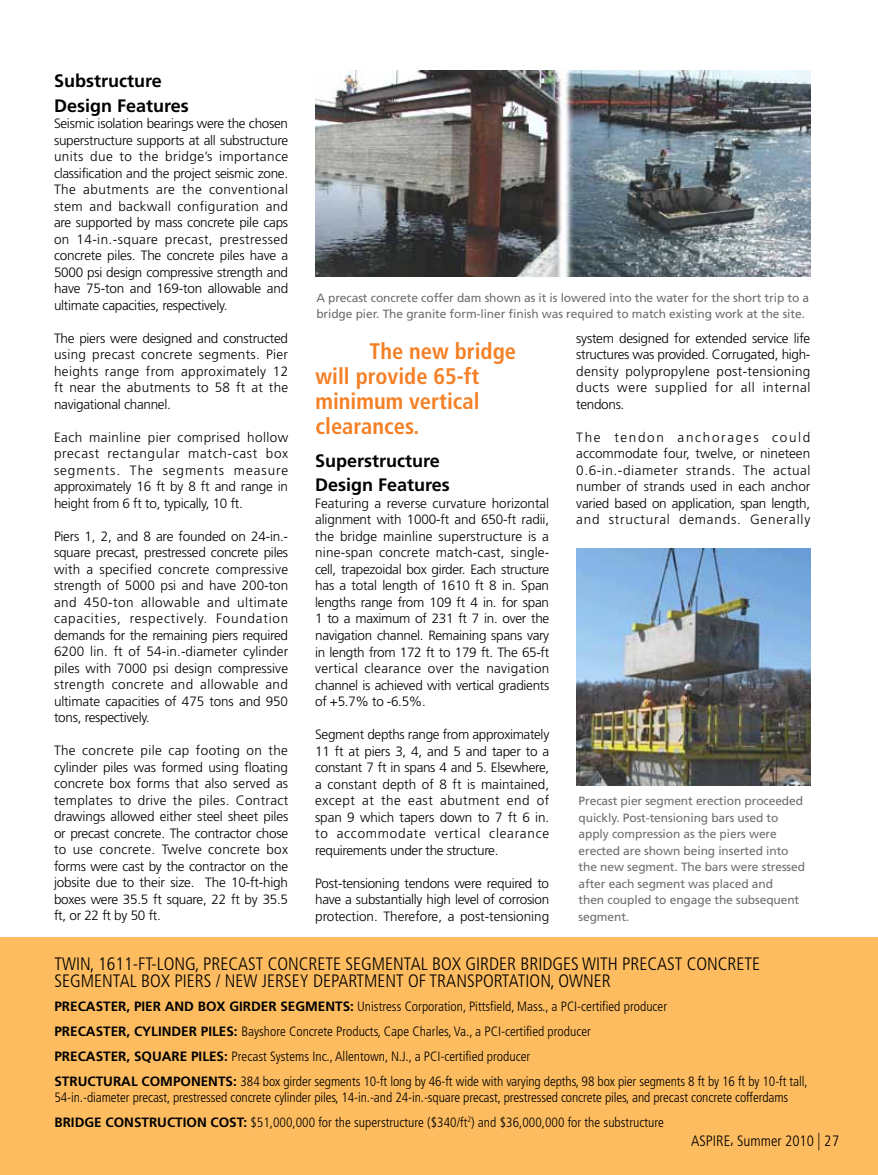
<style>
.page{position:relative;width:878px;height:1175px;background:#fff}
.page>*{position:absolute;margin:0;border:0;box-sizing:border-box;transform-origin:0 0}
.t1{font:700 condensed 22.5px/24.8px "Frutiger LT Std";color:#f58025}
.t2{font:300 condensed 18px/16.5px "Frutiger LT Std";color:#000}
.t3{font:700 18px/24.8px "Frutiger LT Std";color:#000}
.t4{font:300 condensed 15px "Frutiger LT Std";color:#000}
.t5{font:300 13.5px/16.5px "Frutiger LT Std";letter-spacing:-.02em;color:#000;text-align:justify}
.t6{font:300 condensed 13.5px/24.8px "Frutiger LT Std";color:#000}
.t7{font:700 13.5px "Frutiger LT Std";color:#000}
.t8{font:12px/16.5px "Frutiger LT Std";letter-spacing:-.01em;color:#6d6e71}
.s1{font-weight:700;font-stretch:normal}
.s2{font-size:17.55px}
</style>
<div class="page">
<div style="left:0;top:937px;width:878px;height:237px;background:#fdbc5f"></div>
<img style="left:315px;top:70px;width:495px;height:207px">
<img style="left:576px;top:549px;width:234px;height:236px">
<h2 class="t3" style="left:54px;top:68px;width:136px">Substructure<br>Design Features</h2>
<p class="t5" style="left:54px;top:116px;width:236px">Seismic isolation bearings were the chosen superstructure supports at all substructure units due to the bridge’s importance classification and the project seismic zone.<br>The abutments are the conventional stem and backwall configuration and are supported by mass concrete pile caps on 14-in.-square precast, prestressed concrete piles. The concrete piles have a 5000 psi design compressive strength and have 75-ton and 169-ton allowable and ultimate capacities, respectively.</p>
<p class="t5" style="left:54px;top:330px;width:236px">The piers were designed and constructed using precast concrete segments. Pier heights range from approximately 12 ft near the abutments to 58 ft at the navigational channel.</p>
<p class="t5" style="left:54px;top:429px;width:236px">Each mainline pier comprised hollow precast rectangular match-cast box segments. The segments measure approximately 16 ft by 8 ft and range in height from 6 ft to, typically, 10 ft.</p>
<p class="t5" style="left:54px;top:528px;width:236px">Piers 1, 2, and 8 are founded on 24-in.- square precast, prestressed concrete piles with a specified concrete compressive strength of 5000 psi and have 200-ton and 450-ton allowable and ultimate capacities, respectively. Foundation demands for the remaining piers required 6200 lin. ft of 54-in.-diameter cylinder piles with 7000 psi design compressive strength concrete and allowable and ultimate capacities of 475 tons and 950 tons, respectively.</p>
<p class="t5" style="left:54px;top:742px;width:236px">The concrete pile cap footing on the cylinder piles was formed using floating concrete box forms that also served as templates to drive the piles. Contract drawings allowed either steel sheet piles or precast concrete. The contractor chose to use concrete. Twelve concrete box forms were cast by the contractor on the jobsite due to their size. The 10-ft-high boxes were 35.5 ft square, 22 ft by 35.5 ft, or 22 ft by 50 ft.</p>
<p class="t8" style="left:316px;top:289px;width:494px">A precast concrete coffer dam shown as it is lowered into the water for the short trip to a bridge pier. The granite form-liner finish was required to match existing work at the site.</p>
<h1 class="t1" style="left:315px;top:339px;width:202px;text-indent:54px">The new bridge will provide 65-ft minimum vertical clearances.</h1>
<h2 class="t3" style="left:315px;top:448px;width:136px">Superstructure<br>Design Features</h2>
<p class="t5" style="left:315px;top:495px;width:236px">Featuring a reverse curvature horizontal alignment with 1000-ft and 650-ft radii, the bridge mainline superstructure is a nine-span concrete match-cast, single&shy;cell, trapezoidal box girder. Each structure has a total length of 1610 ft 8 in. Span lengths range from 109 ft 4 in. for span 1 to a maximum of 231 ft 7 in. over the navigation channel. Remaining spans vary in length from 172 ft to 179 ft. The 65-ft vertical clearance over the navigation channel is achieved with vertical gradients of +5.7% to -6.5%.</p>
<p class="t5" style="left:315px;top:726px;width:236px">Segment depths range from approximately 11 ft at piers 3, 4, and 5 and taper to a constant 7 ft in spans 4 and 5. Elsewhere, a constant depth of 8 ft is maintained, except at the east abutment end of span 9 which tapers down to 7 ft 6 in. to accommodate vertical clearance requirements under the structure.</p>
<p class="t5" style="left:315px;top:874px;width:236px">Post-tensioning tendons were required to have a substantially high level of corrosion protection. Therefore, a post-tensioning</p>
<p class="t5" style="left:576px;top:330px;width:236px">system designed for extended service life structures was provided. Corrugated, high&shy;density polypropylene post-tensioning ducts were supplied for all internal tendons.</p>
<p class="t5" style="left:576px;top:429px;width:236px">The tendon anchorages could accommodate four, twelve, or nineteen 0.6-in.-diameter strands. The actual number of strands used in each anchor varied based on application, span length, and structural demands. Generally</p>
<p class="t8" style="left:578px;top:792px;width:228px">Precast pier segment erection proceeded quickly. Post-tensioning bars used to apply compression as the piers were erected are shown being inserted into the new segment. The bars were stressed after each segment was placed and<br>then coupled to engage the subsequent segment.</p>
<h2 class="t2" style="left:54px;top:956px;width:707px">TWIN, 1611-FT-LONG, PRECAST CONCRETE SEGMENTAL BOX GIRDER BRIDGES WITH PRECAST CONCRETE<br>SEGMENTAL BOX PIERS / NEW JERSEY DEPARTMENT OF TRANSPORTATION, OWNER</h2>
<p class="t6" style="left:54px;top:994px;width:614px"><span class="s1">PRECASTER, PIER AND BOX GIRDER SEGMENTS:</span> Unistress Corporation, Pittsfield, Mass., a PCI-certified producer <span class="s1">PRECASTER, CYLINDER PILES:</span> Bayshore Concrete Products, Cape Charles, Va., a PCI-certified producer <span class="s1">PRECASTER, SQUARE PILES:</span> Precast Systems Inc., Allentown, N.J., a PCI-certified producer<br><span class="s1">structural components</span></p>
<p class="t6" style="left:54px;top:1073px;width:754px;line-height:16.5px;text-indent:179px"><span class="s1">:</span> 384 box girder segments 10-ft long by 46-ft wide with varying depths, 98 box pier segments 8 ft by 16 ft by 10-ft tall,<br>54-in.-diameter precast, prestressed concrete cylinder piles, 14-in.-and 24-in.-square precast, prestressed concrete piles, and precast concrete cofferdams</p>
<p class="t7" style="left:54px;top:1114px;width:79px">Bridge Const</p>
<p class="t6" style="left:149px;top:1110px;width:516px"><span class="s1">ruction Cost:</span> $51,000,000 for the superstructure ($340/ft<sup>2</sup>) and $36,000,000 for the substructure</p>
<p class="t4" style="left:691px;top:1132px;width:150px">ASPIRE, Summer 2010 <span class="s2">|</span> 27</p>
</div>
